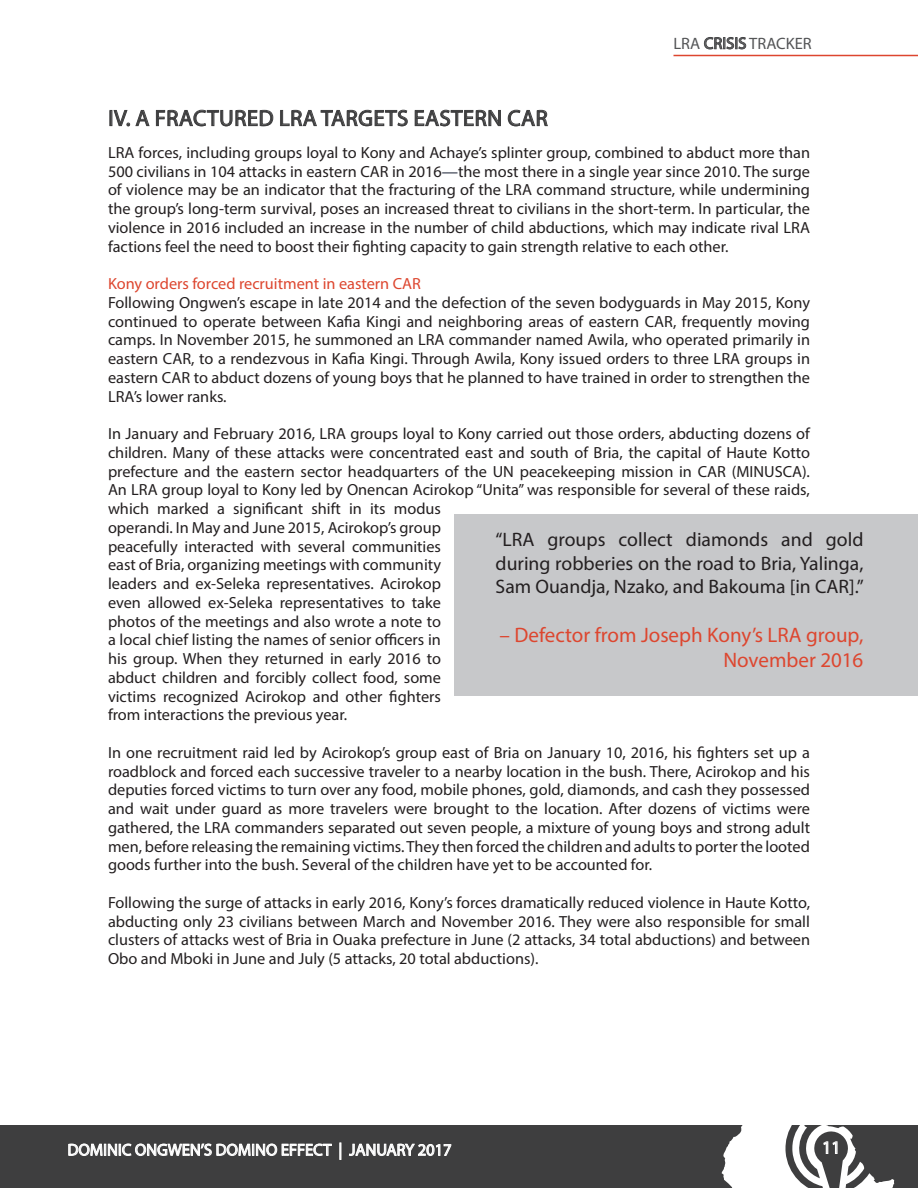
<style>
.page{position:relative;width:918px;height:1188px;background:#fff}
.page>*{position:absolute;margin:0;border:0;box-sizing:border-box;transform-origin:0 0}
.Sub_Heading{font:22.5px "Myriad Pro";letter-spacing:.02em;color:#3e3e3f}
.Quote_ref{font:21px/25.2px "Myriad Pro";color:#dd462f;text-align:right}
.t1{font:19.5px/23.4px "Myriad Pro";color:#231f20;text-align:justify}
.t2{font:18px "Myriad Pro";color:#fff}
.t3{font:16.5px "Myriad Pro";color:#fff}
.t4{font:16.5px "Myriad Pro";color:#545557}
.Body{font:16.2px/18.8px "Myriad Pro";color:#231f20;text-align:justify}
.Body-2{font:16.2px "Myriad Pro";color:#dd462f}
.s1{color:#1c2336}
</style>
<div class="page">
<svg style="left:704px;top:37px;width:42px;height:13px"></svg>
<hr style="left:674px;top:55px;width:244px;height:1px;background:#dd462f">
<div style="left:0;top:1125px;width:918px;height:63px;background:#3e3e3f"></div>
<svg style="left:68px;top:1143px;width:264px;height:13px"></svg>
<svg style="left:339px;top:1143px;width:2px;height:17px"></svg>
<svg style="left:349px;top:1143px;width:103px;height:13px"></svg>
<svg style="left:722px;top:1125px;width:172px;height:63px"></svg>
<svg style="left:110px;top:110px;width:40px;height:17px"></svg>
<svg style="left:156px;top:109px;width:118px;height:18px"></svg>
<svg style="left:280px;top:109px;width:128px;height:18px"></svg>
<svg style="left:415px;top:109px;width:86px;height:18px"></svg>
<svg style="left:508px;top:109px;width:40px;height:18px"></svg>
<div style="left:454px;top:514px;width:464px;height:181px;background:#c7c8ca"></div>
<p class="t4" style="left:674px;top:33px;width:140px">LRA CRISIS TRACKER</p>
<p class="Sub_Heading" style="left:108px;top:104px;width:441px">IV. A FRACTURED LRA TARGETS EASTERN CAR</p>
<p class="Body" style="left:108px;top:143px;width:704px">LRA forces, including groups loyal to Kony and Achaye’s splinter group, combined to abduct more than 500 civilians in 104 attacks in eastern CAR in 2016<span class="s1">—</span>the most there in a single year since 2010. The surge of violence may be an indicator that the fracturing of the LRA command structure, while undermining the group’s long-term survival, poses an increased threat to civilians in the short-term. In particular, the violence in 2016 included an increase in the number of child abductions, which may indicate rival LRA factions feel the need to boost their fighting capacity to gain strength relative to each other.</p>
<p class="Body-2" style="left:108px;top:274px;width:315px">Kony orders forced recruitment in eastern CAR</p>
<p class="Body" style="left:108px;top:293px;width:704px">Following Ongwen’s escape in late 2014 and the defection of the seven bodyguards in May 2015, Kony continued to operate between Kafia Kingi and neighboring areas of eastern CAR, frequently moving camps. In November 2015, he summoned an LRA commander named Awila, who operated primarily in eastern CAR, to a rendezvous in Kafia Kingi. Through Awila, Kony issued orders to three LRA groups in eastern CAR to abduct dozens of young boys that he planned to have trained in order to strengthen the LRA’s lower ranks.</p>
<p class="Body" style="left:108px;top:424px;width:704px;text-align:left">In January and February 2016, LRA groups loyal to Kony carried out those orders, abducting dozens of children. Many of these attacks were concentrated east and south of Bria, the capital of Haute Kotto prefecture and the eastern sector headquarters of the UN peacekeeping mission in CAR (MINUSCA).<br>An LRA group loyal to Kony led by Onencan Acirokop “Unita” was responsible for several of these raids, which marked a significant shift in its modus<br>operandi. In May and June 2015, Acirokop’s group<br>peacefully interacted with several communities<br>east of Bria, organizing meetings with community<br>leaders and ex-Seleka representatives. Acirokop<br>even allowed ex-Seleka representatives to take<br>photos of the meetings and also wrote a note to<br>a local chief listing the names of senior officers in<br>his group. When they returned in early 2016 to<br>abduct children and forcibly collect food, some<br>victims recognized Acirokop and other fighters<br>from interactions the previous year.</p>
<p class="Body" style="left:108px;top:743px;width:704px">In one recruitment raid led by Acirokop’s group east of Bria on January 10, 2016, his fighters set up a roadblock and forced each successive traveler to a nearby location in the bush. There, Acirokop and his deputies forced victims to turn over any food, mobile phones, gold, diamonds, and cash they possessed and wait under guard as more travelers were brought to the location. After dozens of victims were gathered, the LRA commanders separated out seven people, a mixture of young boys and strong adult men, before releasing the remaining victims. They then forced the children and adults to porter the looted goods further into the bush. Several of the children have yet to be accounted for.</p>
<p class="Body" style="left:108px;top:893px;width:704px">Following the surge of attacks in early 2016, Kony’s forces dramatically reduced violence in Haute Kotto, abducting only 23 civilians between March and November 2016. They were also responsible for small clusters of attacks west of Bria in Ouaka prefecture in June (2 attacks, 34 total abductions) and between Obo and Mboki in June and July (5 attacks, 20 total abductions).</p>
<p class="t1" style="left:496px;top:528px;width:370px">“LRA groups collect diamonds and gold during robberies on the road to Bria, Yalinga, Sam Ouandja, Nzako, and Bakouma [in CAR].”</p>
<p class="Quote_ref" style="left:499px;top:622px;width:365px">– Defector from Joseph Kony’s LRA group,<br>November 2016</p>
<p class="t3" style="left:68px;top:1140px;width:386px">DOMINIC ONGWEN’S DOMINO EFFECT | JANUARY 2017</p>
<p class="t2" style="left:822px;top:1136px;width:20px">11</p>
</div>
